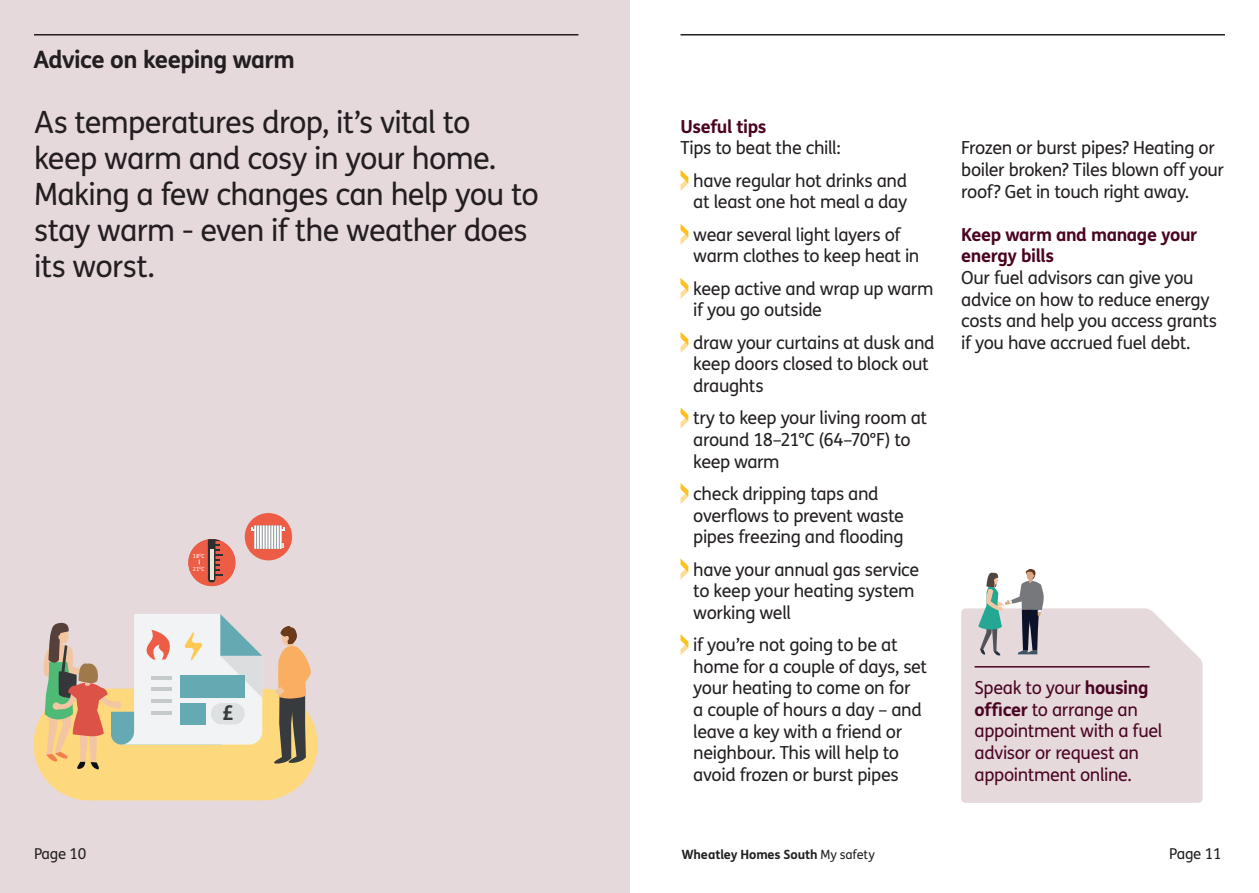
<style>
.page{position:relative;width:1259px;height:893px;background:#fff}
.page>*{position:absolute;margin:0;border:0;box-sizing:border-box;transform-origin:0 0}
._20_5_24-Reg-Section_intro-Black{font:30.75px/36px "FS Me";letter-spacing:-.025em;color:#231f20}
.t1{font:700 24px "FS Me";letter-spacing:-.025em;color:#231f20}
.t2{font:700 20.4px "FS Me";color:#373b3d}
._12_14_4-Reg-BulletPoints-Black{font:18px/21.6px "FS Me";letter-spacing:-.02em;color:#231f20}
._12_14_4-Reg-Body-Black{font:18px/21.6px "FS Me";letter-spacing:-.02em;color:#231f20}
._10_12-Reg-Folios-Black{font:18px/21.6px "FS Me";letter-spacing:-.02em;color:#4a0422}
._12_14_4-Reg-Body-Black-2{font:700 18px/21.6px "FS Me";letter-spacing:-.02em;color:#4a0422}
._10_12-Regular{font:15px "FS Me";letter-spacing:-.015em;color:#231f20}
.t3{font:700 12.75px "FS Me";letter-spacing:-.005em;color:#231f20}
.t4{font:5.55px "FS Me";color:#fff}
.s1{font-weight:700;color:#4a0422}
.s2{font-weight:700}
.s3{font-weight:400}
</style>
<div class="page">
<hr style="left:680px;top:34px;width:545px;height:2px;background:#231f20">
<div style="left:0;top:0;width:629px;height:893px;background:#e5d9dc"></div>
<hr style="left:34px;top:34px;width:544px;height:2px;background:#231f20">
<div style="left:33px;top:689px;width:285px;height:111px;background:#fed87c;border-radius:56px"></div>
<div style="left:188px;top:539px;width:47px;height:47px;background:#ed5c45;border-radius:50%"></div>
<svg style="left:207px;top:539px;width:16px;height:43px"></svg>
<div style="left:245px;top:513px;width:47px;height:47px;background:#ed5c45;border-radius:50%"></div>
<hr style="left:251px;top:530px;width:33px;height:1px;background:#fff">
<div style="left:254px;top:525px;width:28px;height:24px;background:linear-gradient(to bottom,#a5aaad,#a5aaad)"></div>
<hr style="left:254px;top:525px;width:2px;height:24px;background:#fff">
<hr style="left:257px;top:525px;width:2px;height:24px;background:#fff">
<hr style="left:260px;top:525px;width:2px;height:24px;background:#fff">
<svg style="left:263px;top:525px;width:4px;height:24px"></svg>
<hr style="left:268px;top:525px;width:2px;height:24px;background:#fff">
<hr style="left:271px;top:525px;width:2px;height:24px;background:#fff">
<hr style="left:274px;top:525px;width:2px;height:24px;background:#fff">
<hr style="left:277px;top:525px;width:2px;height:24px;background:#fff">
<hr style="left:280px;top:525px;width:2px;height:24px;background:#fff">
<svg style="left:273px;top:626px;width:38px;height:138px"></svg>
<svg style="left:43px;top:614px;width:219px;height:155px"></svg>
<svg style="left:680px;top:170px;width:8px;height:21px"></svg>
<svg style="left:680px;top:224px;width:8px;height:21px"></svg>
<svg style="left:680px;top:278px;width:8px;height:21px"></svg>
<svg style="left:680px;top:332px;width:8px;height:21px"></svg>
<svg style="left:680px;top:407px;width:8px;height:22px"></svg>
<svg style="left:680px;top:483px;width:8px;height:21px"></svg>
<svg style="left:680px;top:559px;width:8px;height:21px"></svg>
<svg style="left:680px;top:634px;width:8px;height:21px"></svg>
<div style="left:961px;top:608px;width:241px;height:195px;background:#e5d9dc"></div>
<hr style="left:974px;top:666px;width:175px;height:1px;background:#4a0422">
<svg style="left:978px;top:569px;width:65px;height:86px"></svg>
<p class="t1" style="left:33px;top:44px;width:263px">Advice on keeping warm</p>
<p class="_20_5_24-Reg-Section_intro-Black" style="left:34px;top:105px;width:464px">As temperatures drop, it’s vital to keep warm and cosy in your home.</p>
<p class="_20_5_24-Reg-Section_intro-Black" style="left:34px;top:177px;width:506px">Making a few changes can help you to stay warm - even if the weather does its worst.</p>
<p class="_10_12-Regular" style="left:34px;top:845px;width:54px">Page 10</p>
<p class="t4" style="left:193px;top:553px;width:13px">18<sup>O</sup>C</p>
<p class="t4" style="left:193px;top:566px;width:13px">21<sup>O</sup>C</p>
<p class="t2" style="left:222px;top:700px;width:14px">£</p>
<p class="_12_14_4-Reg-BulletPoints-Black" style="left:680px;top:116px;width:162px"><span class="s1">Useful tips<br></span>Tips to beat the chill:</p>
<p class="_12_14_4-Reg-BulletPoints-Black" style="left:693px;top:170px;width:215px">have regular hot drinks and at least one hot meal a day</p>
<p class="_12_14_4-Reg-BulletPoints-Black" style="left:693px;top:224px;width:228px">wear several light layers of warm clothes to keep heat in</p>
<p class="_12_14_4-Reg-BulletPoints-Black" style="left:693px;top:278px;width:242px">keep active and wrap up warm if you go outside</p>
<p class="_12_14_4-Reg-BulletPoints-Black" style="left:693px;top:332px;width:243px">draw your curtains at dusk and keep doors closed to block out draughts</p>
<p class="_12_14_4-Reg-BulletPoints-Black" style="left:693px;top:408px;width:235px">try to keep your living room at around 18–21°C (64–70°F) to keep warm</p>
<p class="_12_14_4-Reg-BulletPoints-Black" style="left:693px;top:483px;width:212px">check dripping taps and overflows to prevent waste pipes freezing and flooding</p>
<p class="_12_14_4-Reg-BulletPoints-Black" style="left:693px;top:559px;width:227px">have your annual gas service to keep your heating system working well</p>
<p class="_12_14_4-Reg-BulletPoints-Black" style="left:693px;top:634px;width:235px">if you’re not going to be at home for a couple of days, set your heating to come on for<br>a couple of hours a day – and leave a key with a friend or neighbour. This will help to avoid frozen or burst pipes</p>
<p class="_12_14_4-Reg-Body-Black" style="left:961px;top:138px;width:264px">Frozen or burst pipes? Heating or boiler broken? Tiles blown off your roof? Get in touch right away.</p>
<p class="_12_14_4-Reg-Body-Black-2" style="left:961px;top:224px;width:237px">Keep warm and manage your energy bills</p>
<p class="_12_14_4-Reg-Body-Black" style="left:961px;top:267px;width:257px">Our fuel advisors can give you advice on how to reduce energy costs and help you access grants if you have accrued fuel debt.</p>
<p class="_10_12-Reg-Folios-Black" style="left:974px;top:677px;width:189px">Speak to your <span class="s2">housing officer</span> to arrange an appointment with a fuel advisor or request an appointment online.</p>
<p class="t3" style="left:681px;top:846px;width:195px">Wheatley Homes South <span class="s3">My safety</span></p>
<p class="_10_12-Regular" style="left:1169px;top:845px;width:54px">Page 11</p>
</div>
